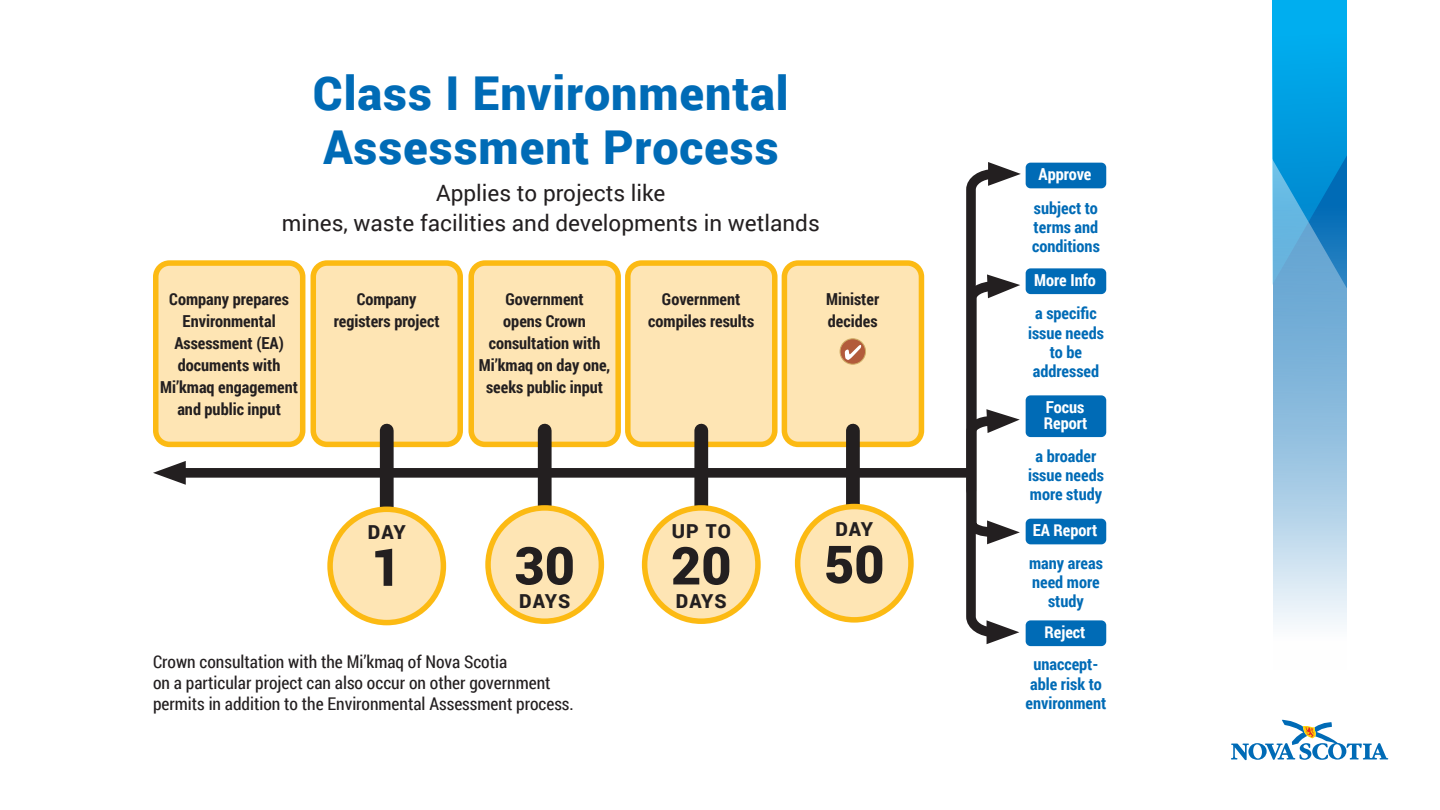
<style>
.page{position:relative;width:1440px;height:810px;background:#fff}
.page>*{position:absolute;margin:0;border:0;box-sizing:border-box;transform-origin:0 0}
.t1{font:900 52.25px "Roboto";color:#231f20}
.t2{font:900 46.75px/53.8px "Roboto";letter-spacing:.02em;color:#006bb6}
.t3{font:22.5px/30px "Roboto";color:#231f20;text-align:center}
.t4{font:900 19.25px "Roboto";letter-spacing:.05em;color:#231f20}
.t5{font:17.5px/21px "Roboto Condensed";color:#231f20}
.t6{font:700 16.5px/22px "Roboto Condensed";color:#231f20;text-align:center}
.t7{font:700 16.5px/19.2px "Roboto Condensed";color:#006bb6;text-align:center}
.t8{font:700 16.5px/16.5px "Roboto Condensed";color:#fff}
</style>
<div class="page">
<div style="left:156px;top:263px;width:147px;height:181px;background:#fee5b4;border-radius:14px"></div>
<div style="left:153px;top:260px;width:152px;height:187px;border:6px solid #fcba13;border-radius:14px"></div>
<div style="left:313px;top:263px;width:147px;height:181px;background:#fee5b4;border-radius:14px"></div>
<div style="left:311px;top:260px;width:152px;height:187px;border:6px solid #fcba13;border-radius:14px"></div>
<div style="left:471px;top:263px;width:147px;height:181px;background:#fee5b4;border-radius:14px"></div>
<div style="left:468px;top:260px;width:153px;height:187px;border:6px solid #fcba13;border-radius:14px"></div>
<div style="left:628px;top:263px;width:147px;height:181px;background:#fee5b4;border-radius:14px"></div>
<div style="left:625px;top:260px;width:153px;height:187px;border:6px solid #fcba13;border-radius:14px"></div>
<div style="left:784px;top:263px;width:137px;height:181px;background:#fee5b4;border-radius:14px"></div>
<div style="left:782px;top:260px;width:142px;height:187px;border:6px solid #fcba13;border-radius:14px"></div>
<div style="left:538px;top:431px;width:14px;height:88px;background:#231f20"></div>
<div style="left:694px;top:431px;width:14px;height:88px;background:#231f20"></div>
<div style="left:846px;top:431px;width:14px;height:88px;background:#231f20"></div>
<div style="left:172px;top:468px;width:794px;height:10px;background:#231f20"></div>
<svg style="left:153px;top:461px;width:33px;height:24px"></svg>
<div style="left:488px;top:508px;width:113px;height:113px;background:#fee5b4;border-radius:50%"></div>
<div style="left:485px;top:505px;width:119px;height:119px;border:6px solid #fcba13;border-radius:50%"></div>
<div style="left:645px;top:508px;width:113px;height:113px;background:#fee5b4;border-radius:50%"></div>
<div style="left:642px;top:505px;width:119px;height:119px;border:6px solid #fcba13;border-radius:50%"></div>
<div style="left:380px;top:431px;width:14px;height:88px;background:#231f20"></div>
<div style="left:330px;top:509px;width:113px;height:114px;background:#fee5b4;border-radius:50%"></div>
<div style="left:327px;top:507px;width:119px;height:118px;border:6px solid #fcba13;border-radius:50%"></div>
<div style="left:798px;top:507px;width:113px;height:113px;background:#fee5b4;border-radius:50%"></div>
<div style="left:795px;top:504px;width:119px;height:119px;border:6px solid #fcba13;border-radius:50%"></div>
<div style="left:1026px;top:268px;width:80px;height:26px;background:#006bb6;border-radius:5px"></div>
<div style="left:1026px;top:395px;width:80px;height:42px;background:#006bb6;border-radius:5px"></div>
<div style="left:1026px;top:163px;width:80px;height:25px;background:#006bb6;border-radius:5px"></div>
<div style="left:1026px;top:519px;width:80px;height:25px;background:#006bb6;border-radius:5px"></div>
<div style="left:1026px;top:620px;width:80px;height:26px;background:#006bb6;border-radius:5px"></div>
<svg style="left:961px;top:162px;width:60px;height:482px"></svg>
<svg style="left:1231px;top:719px;width:157px;height:41px"></svg>
<svg style="left:1273px;top:0;width:74px;height:625px"></svg>
<div style="left:840px;top:339px;width:26px;height:25px;background:#b25b3b;border-radius:50%"></div>
<div style="left:840px;top:338px;width:26px;height:27px;border:1px solid #cfad66;border-radius:50%"></div>
<svg style="left:845px;top:345px;width:16px;height:15px"></svg>
<h2 class="t2" style="left:313px;top:65px;width:477px">Class I Environmental<br>Assessment Process</h2>
<h3 class="t3" style="left:282px;top:178px;width:540px">Applies to projects like<br>mines, waste facilities and developments in wetlands</h3>
<p class="t6" style="left:160px;top:288px;width:139px">Company prepares<br>Environmental<br>Assessment (EA) documents with<br>Mi’kmaq engagement and public input</p>
<p class="t6" style="left:334px;top:288px;width:107px">Company registers project</p>
<p class="t6" style="left:479px;top:288px;width:133px">Government<br>opens Crown consultation with<br>Mi’kmaq on day one, seeks public input</p>
<p class="t6" style="left:648px;top:288px;width:108px">Government compiles results</p>
<p class="t6" style="left:826px;top:288px;width:55px;text-align:left">Minister decides</p>
<p class="t4" style="left:368px;top:519px;width:39px">DAY</p>
<h1 class="t1" style="left:372px;top:530px;width:32px">1</h1>
<h1 class="t1" style="left:514px;top:529px;width:62px">30</h1>
<p class="t4" style="left:519px;top:587px;width:52px">DAYS</p>
<p class="t5" style="left:153px;top:651px;width:422px">Crown consultation with the Mi’kmaq of Nova Scotia<br>on a particular project can also occur on other government permits in addition to the Environmental Assessment process.</p>
<p class="t4" style="left:672px;top:517px;width:61px">UP TO</p>
<h1 class="t1" style="left:671px;top:529px;width:62px">20</h1>
<p class="t4" style="left:676px;top:587px;width:52px">DAYS</p>
<p class="t4" style="left:835px;top:516px;width:39px">DAY</p>
<h1 class="t1" style="left:824px;top:528px;width:62px">50</h1>
<p class="t8" style="left:1039px;top:165px;width:54px">Approve</p>
<p class="t7" style="left:1032px;top:198px;width:69px;text-align:justify">subject to terms and conditions</p>
<p class="t8" style="left:1034px;top:271px;width:63px">More Info</p>
<p class="t7" style="left:1028px;top:303px;width:77px">a specific issue needs to be addressed</p>
<p class="t8" style="left:1044px;top:398px;width:45px">Focus<br>Report</p>
<p class="t7" style="left:1028px;top:446px;width:77px">a broader issue needs more study</p>
<p class="t8" style="left:1033px;top:521px;width:66px">EA Report</p>
<p class="t7" style="left:1029px;top:553px;width:75px">many areas need more study</p>
<p class="t8" style="left:1045px;top:623px;width:42px">Reject</p>
<p class="t7" style="left:1025px;top:654px;width:82px">unaccept&shy;able risk to environment</p>
</div>
